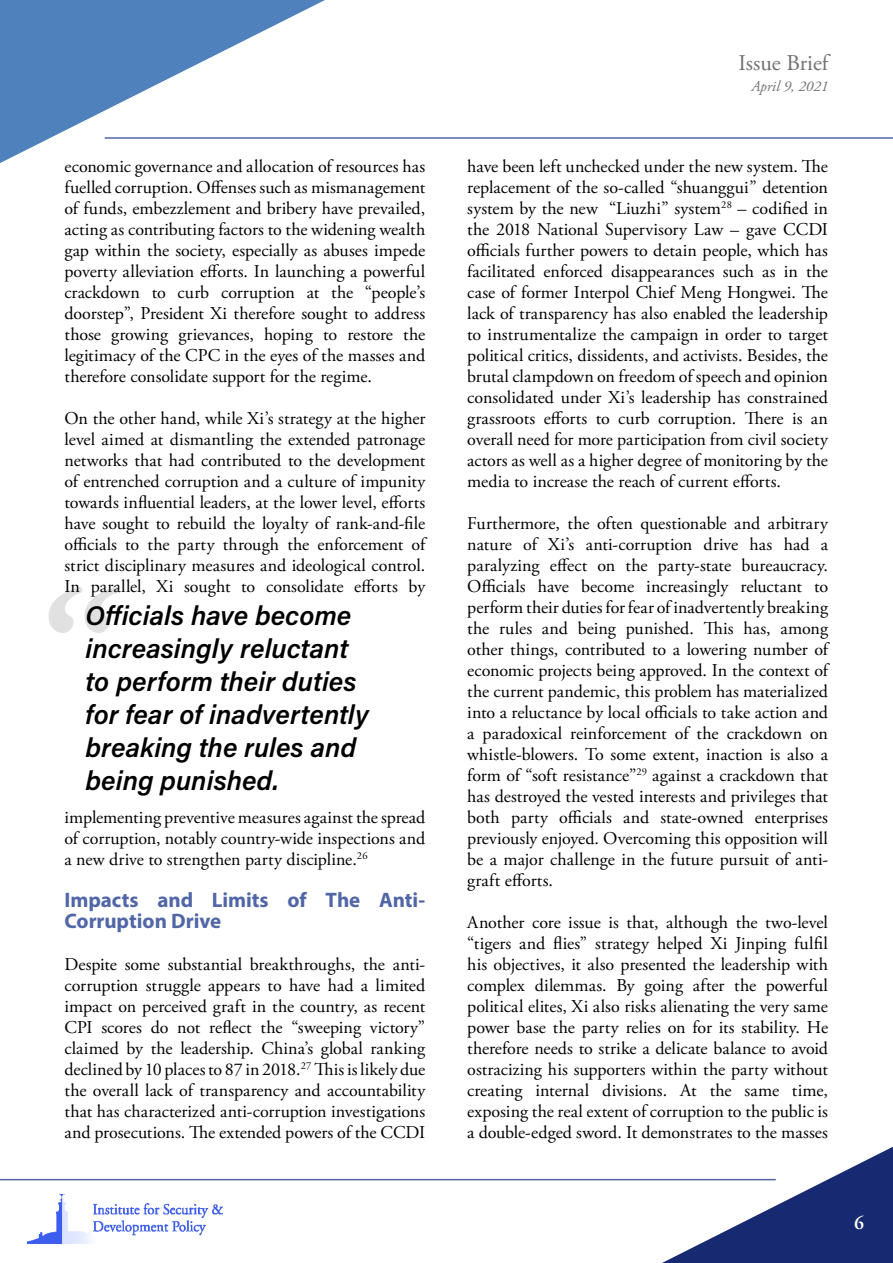
<style>
.page{position:relative;width:893px;height:1263px;background:#fff}
.page>*{position:absolute;margin:0;border:0;box-sizing:border-box;transform-origin:0 0}
.t1{font:27px/33px "Acumin Variable Concept";color:#000}
.t2{font:22.5px "Adobe Garamond Pro";color:#707172}
.t3{font:700 21px/21px "Myriad Pro";letter-spacing:-.005em;color:#5166a6}
.t4{font:600 19.5px "Adobe Garamond Pro";color:#fff}
.t5{font:18px/21px "Adobe Garamond Pro";letter-spacing:-.005em;color:#000;text-align:justify}
.t6{font:italic 15px "Adobe Garamond Pro";color:#707172}
</style>
<div class="page">
<hr style="left:105px;top:137px;width:788px;height:2px;background:#5066a7">
<svg style="left:0;top:0;width:350px;height:163px"></svg>
<svg style="left:637px;top:1146px;width:256px;height:117px"></svg>
<hr style="left:0;top:1179px;width:776px;height:1px;background:#5066a7">
<img style="left:28px;top:1194px;width:194px;height:49px">
<svg style="left:49px;top:587px;width:69px;height:46px"></svg>
<p class="t5" style="left:64px;top:156px;width:362px">economic governance and allocation of resources has fuelled corruption. Offenses such as mismanagement of funds, embezzlement and bribery have prevailed, acting as contributing factors to the widening wealth gap within the society, especially as abuses impede poverty alleviation efforts. In launching a powerful crackdown to curb corruption at the “people’s doorstep”, President Xi therefore sought to address those growing grievances, hoping to restore the legitimacy of the CPC in the eyes of the masses and therefore consolidate support for the regime.</p>
<p class="t5" style="left:64px;top:409px;width:362px">On the other hand, while Xi’s strategy at the higher level aimed at dismantling the extended patronage networks that had contributed to the development of entrenched corruption and a culture of impunity towards influential leaders, at the lower level, efforts have sought to rebuild the loyalty of rank-and-file officials to the party through the enforcement of strict disciplinary measures and ideological control.<br>In parallel, Xi sought to consolidate efforts by</p>
<h1 class="t1" style="left:86px;top:598px;width:285px">Officials have become increasingly reluctant to perform their duties for fear of inadvertently breaking the rules and being punished.</h1>
<p class="t5" style="left:64px;top:808px;width:362px">implementing preventive measures against the spread of corruption, notably country-wide inspections and a new drive to strengthen party discipline.<sup>26</sup></p>
<p class="t3" style="left:64px;top:889px;width:362px">Impacts and Limits of The Anti-<br>Corruption Drive</p>
<p class="t5" style="left:64px;top:954px;width:362px">Despite some substantial breakthroughs, the anti&shy;corruption struggle appears to have had a limited impact on perceived graft in the country, as recent CPI scores do not reflect the “sweeping victory” claimed by the leadership. China’s global ranking declined by 10 places to 87 in 2018.<sup>27</sup> This is likely due the overall lack of transparency and accountability that has characterized anti-corruption investigations and prosecutions. The extended powers of the CCDI</p>
<p class="t2" style="left:739px;top:50px;width:91px">Issue Brief</p>
<p class="t6" style="left:751px;top:78px;width:79px">April 9, 2021</p>
<p class="t5" style="left:467px;top:156px;width:362px">have been left unchecked under the new system. The replacement of the so-called “shuanggui” detention system by the new “Liuzhi” system<sup>28</sup> – codified in the 2018 National Supervisory Law – gave CCDI officials further powers to detain people, which has facilitated enforced disappearances such as in the case of former Interpol Chief Meng Hongwei. The lack of transparency has also enabled the leadership to instrumentalize the campaign in order to target political critics, dissidents, and activists. Besides, the brutal clampdown on freedom of speech and opinion consolidated under Xi’s leadership has constrained grassroots efforts to curb corruption. There is an overall need for more participation from civil society actors as well as a higher degree of monitoring by the media to increase the reach of current efforts.</p>
<p class="t5" style="left:467px;top:514px;width:362px">Furthermore, the often questionable and arbitrary nature of Xi’s anti-corruption drive has had a paralyzing effect on the party-state bureaucracy.<br>Officials have become increasingly reluctant to perform their duties for fear of inadvertently breaking the rules and being punished. This has, among other things, contributed to a lowering number of economic projects being approved. In the context of the current pandemic, this problem has materialized into a reluctance by local officials to take action and a paradoxical reinforcement of the crackdown on whistle-blowers. To some extent, inaction is also a form of “soft resistance”<sup>29</sup> against a crackdown that has destroyed the vested interests and privileges that both party officials and state-owned enterprises previously enjoyed. Overcoming this opposition will be a major challenge in the future pursuit of anti&shy;graft efforts.</p>
<p class="t5" style="left:467px;top:913px;width:362px">Another core issue is that, although the two-level “tigers and flies” strategy helped Xi Jinping fulfil his objectives, it also presented the leadership with complex dilemmas. By going after the powerful political elites, Xi also risks alienating the very same power base the party relies on for its stability. He therefore needs to strike a delicate balance to avoid ostracizing his supporters within the party without creating internal divisions. At the same time, exposing the real extent of corruption to the public is a double-edged sword. It demonstrates to the masses</p>
<p class="t4" style="left:854px;top:1211px;width:11px">6</p>
</div>
